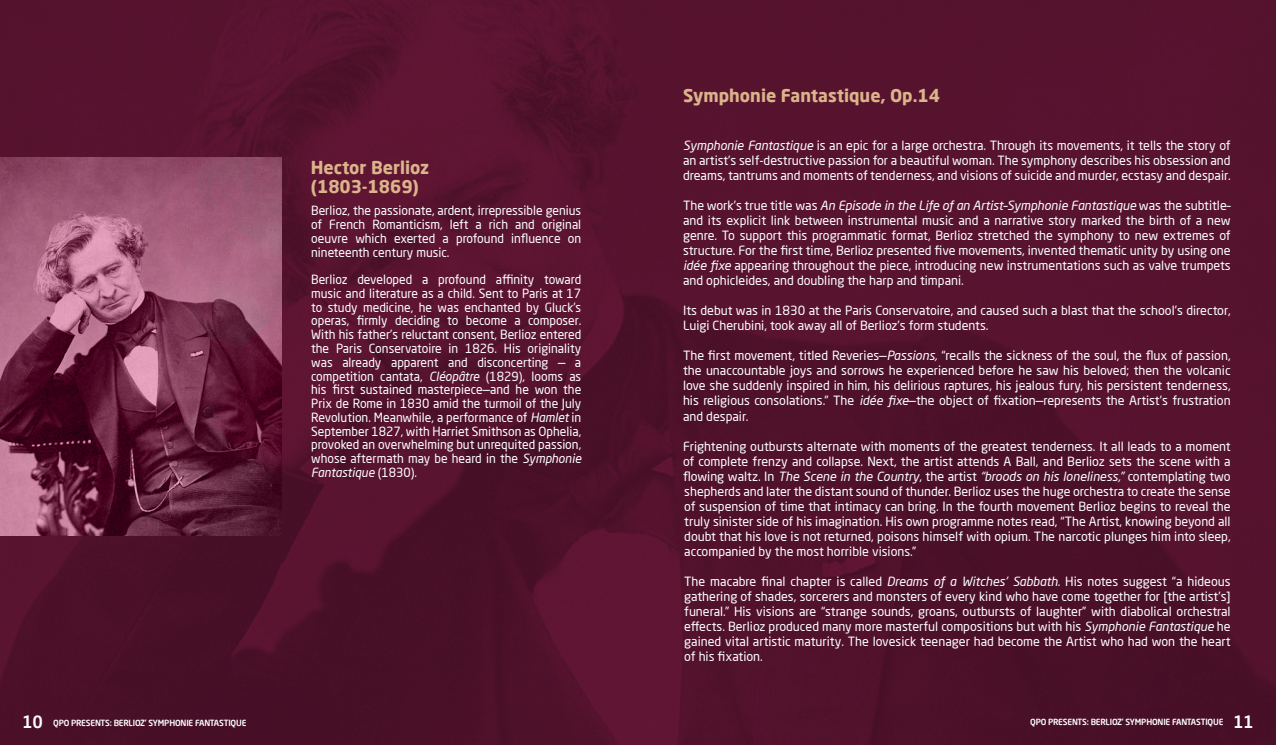
<style>
.page{position:relative;width:1276px;height:745px;background:#fff}
.page>*{position:absolute;margin:0;border:0;box-sizing:border-box;transform-origin:0 0}
.t1{font:700 17.5px/18.8px "Neo Sans Pro";color:#dbb48b}
.t2{font:500 16.75px "Neo Sans Pro";color:#fff}
.t3{font:12.5px/15px "Neo Sans Pro";color:#fff;text-align:justify}
.t4{font:500 8.38px "Neo Sans Pro";letter-spacing:-.02em;color:#fff}
.s1{font-style:italic}
</style>
<div class="page">
<img style="left:0;top:0;width:1276px;height:744px">
<img style="left:0;top:158px;width:282px;height:377px">
<h1 class="t1" style="left:311px;top:157px;width:120px">Hector Berlioz (1803-1869)</h1>
<p class="t3" style="left:311px;top:203px;width:272px;line-height:13.8px">Berlioz, the passionate, ardent, irrepressible genius of French Romanticism, left a rich and original oeuvre which exerted a profound influence on nineteenth century music.</p>
<p class="t3" style="left:311px;top:272px;width:272px;line-height:13.8px">Berlioz developed a profound affinity toward music and literature as a child. Sent to Paris at 17 to study medicine, he was enchanted by Gluck’s operas, firmly deciding to become a composer.<br>With his father’s reluctant consent, Berlioz entered the Paris Conservatoire in 1826. His originality was already apparent and disconcerting — a competition cantata, <span class="s1">Cléopâtre</span> (1829), looms as his first sustained masterpiece—and he won the Prix de Rome in 1830 amid the turmoil of the July Revolution. Meanwhile, a performance of <span class="s1">Hamlet</span> in September 1827, with Harriet Smithson as Ophelia, provoked an overwhelming but unrequited passion, whose aftermath may be heard in the <span class="s1">Symphonie Fantastique</span> (1830).</p>
<h1 class="t1" style="left:683px;top:86px;width:258px">Symphonie Fantastique, Op.14</h1>
<p class="t3" style="left:683px;top:138px;width:549px"><span class="s1">Symphonie Fantastique</span> is an epic for a large orchestra. Through its movements, it tells the story of an artist’s self-destructive passion for a beautiful woman. The symphony describes his obsession and dreams, tantrums and moments of tenderness, and visions of suicide and murder, ecstasy and despair.</p>
<p class="t3" style="left:683px;top:198px;width:549px">The work’s true title was <span class="s1">An Episode in the Life of an Artist–Symphonie Fantastique</span> was the subtitle– and its explicit link between instrumental music and a narrative story marked the birth of a new genre. To support this programmatic format, Berlioz stretched the symphony to new extremes of structure. For the first time, Berlioz presented five movements, invented thematic unity by using one <span class="s1">idée fixe</span> appearing throughout the piece, introducing new instrumentations such as valve trumpets and ophicleides, and doubling the harp and timpani.</p>
<p class="t3" style="left:683px;top:303px;width:549px">Its debut was in 1830 at the Paris Conservatoire, and caused such a blast that the school’s director,<br>Luigi Cherubini, took away all of Berlioz’s form students.</p>
<p class="t3" style="left:683px;top:348px;width:549px">The first movement, titled Reveries—<span class="s1">Passions,</span> “recalls the sickness of the soul, the flux of passion, the unaccountable joys and sorrows he experienced before he saw his beloved; then the volcanic love she suddenly inspired in him, his delirious raptures, his jealous fury, his persistent tenderness, his religious consolations.” The <span class="s1">idée fixe</span>—the object of fixation—represents the Artist’s frustration and despair.</p>
<p class="t3" style="left:683px;top:438px;width:549px">Frightening outbursts alternate with moments of the greatest tenderness. It all leads to a moment of complete frenzy and collapse. Next, the artist attends A Ball, and Berlioz sets the scene with a flowing waltz. In <span class="s1">The Scene in the Country</span>, the artist <span class="s1">“broods on his loneliness,”</span> contemplating two shepherds and later the distant sound of thunder. Berlioz uses the huge orchestra to create the sense of suspension of time that intimacy can bring. In the fourth movement Berlioz begins to reveal the truly sinister side of his imagination. His own programme notes read, “The Artist, knowing beyond all doubt that his love is not returned, poisons himself with opium. The narcotic plunges him into sleep, accompanied by the most horrible visions.”</p>
<p class="t3" style="left:684px;top:573px;width:548px">The macabre final chapter is called <span class="s1">Dreams of a Witches’ Sabbath</span>. His notes suggest “a hideous gathering of shades, sorcerers and monsters of every kind who have come together for [the artist’s] funeral.” His visions are “strange sounds, groans, outbursts of laughter” with diabolical orchestral effects. Berlioz produced many more masterful compositions but with his <span class="s1">Symphonie Fantastique</span> he gained vital artistic maturity. The lovesick teenager had become the Artist who had won the heart of his fixation.</p>
<h2 class="t2" style="left:22px;top:710px;width:22px">10</h2>
<h2 class="t2" style="left:1233px;top:710px;width:22px">11</h2>
<p class="t4" style="left:53px;top:717px;width:195px">QPO PRESENTS: BERLIOZ’ SYMPHONIE FANTASTIQUE</p>
<p class="t4" style="left:1030px;top:716px;width:195px">QPO PRESENTS: BERLIOZ’ SYMPHONIE FANTASTIQUE</p>
</div>
